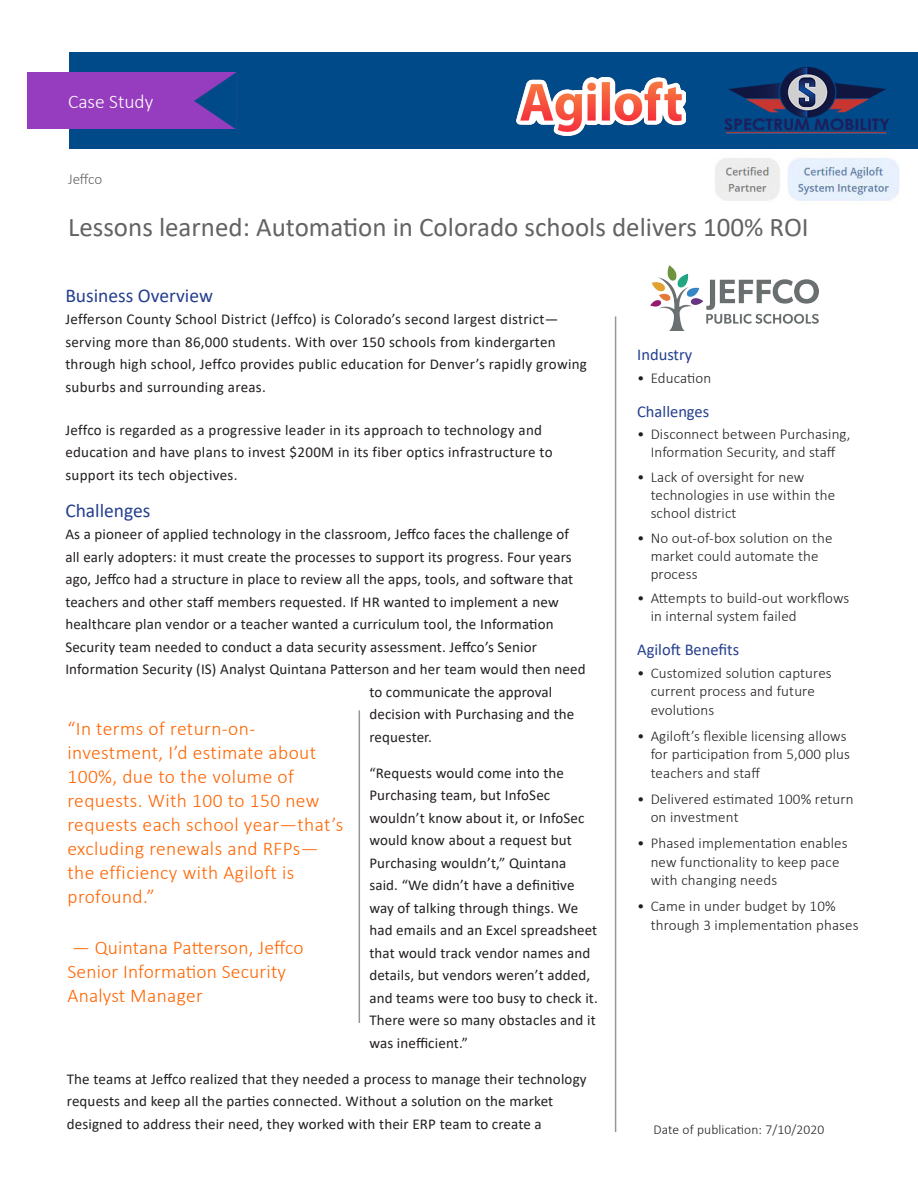
<style>
.page{position:relative;width:918px;height:1188px;background:#fff}
.page>*{position:absolute;margin:0;border:0;box-sizing:border-box;transform-origin:0 0}
.B_title{font:27px "Calibri";color:#636366}
.Quotes{font:300 19.5px/24px "Calibri";letter-spacing:.02em;color:#ff6500}
.Body_Headings{font:19.5px "Calibri";color:#253f8e}
.t1{font:19.5px "Calibri";color:#fff}
.t2{font:300 19.5px "Calibri";color:#fff}
.Bullet_Headings{font:16.5px "Calibri";color:#253f8e}
.Body{font:15px/22.5px "Calibri";letter-spacing:.01em;color:#231f20}
.t3{font:300 15px/18.8px "Calibri";letter-spacing:.01em;color:#231f20}
.Body_Headings-2{font:15px/22.5px "Calibri";letter-spacing:.02em;color:#231f20}
.Body_Headings-3{font:300 15px "Calibri";color:#636366}
.Bullets{font:300 13.5px "Calibri";letter-spacing:.01em;color:#231f20}
</style>
<div class="page">
<div style="left:70px;top:53px;width:848px;height:96px;background:#004a89"></div>
<hr style="left:615px;top:316px;width:1px;height:816px;background:#969696">
<hr style="left:359px;top:710px;width:1px;height:313px;background:#969696">
<div style="left:27px;top:73px;width:208px;height:56px;background:#963cbe"></div>
<svg style="left:193px;top:72px;width:44px;height:58px"></svg>
<img style="left:651px;top:266px;width:168px;height:64px">
<img style="left:517px;top:77px;width:168px;height:59px">
<img style="left:725px;top:67px;width:164px;height:67px">
<img style="left:715px;top:158px;width:185px;height:43px">
<p class="t2" style="left:68px;top:90px;width:87px">Case Study</p>
<p class="t1" style="left:53px;top:91px;width:88px">Case Study</p>
<p class="Body_Headings-3" style="left:68px;top:169px;width:36px">Jeffco</p>
<p class="B_title" style="left:68px;top:209px;width:742px">Lessons learned: Automation in Colorado schools delivers 100% ROI</p>
<p class="Body_Headings" style="left:65px;top:282px;width:149px">Business Overview</p>
<p class="Body_Headings-2" style="left:65px;top:308px;width:523px">Jefferson County School District (Jeffco) is Colorado’s second largest district— serving more than 86,000 students. With over 150 schools from kindergarten through high school, Jeffco provides public education for Denver’s rapidly growing suburbs and surrounding areas.</p>
<p class="Body_Headings-2" style="left:65px;top:418px;width:489px">Jeffco is regarded as a progressive leader in its approach to technology and education and have plans to invest $200M in its fiber optics infrastructure to support its tech objectives.</p>
<p class="Body_Headings" style="left:65px;top:497px;width:87px">Challenges</p>
<p class="Body" style="left:65px;top:522px;width:505px">As a pioneer of applied technology in the classroom, Jeffco faces the challenge of</p>
<p class="Body" style="left:65px;top:545px;width:508px">all early adopters: it must create the processes to support its progress. Four years</p>
<p class="Body" style="left:65px;top:567px;width:509px">ago, Jeffco had a structure in place to review all the apps, tools, and software that</p>
<p class="Body" style="left:65px;top:590px;width:495px">teachers and other staff members requested. If HR wanted to implement a new</p>
<p class="Body" style="left:65px;top:612px;width:490px">healthcare plan vendor or a teacher wanted a curriculum tool, the Information</p>
<p class="Body" style="left:65px;top:635px;width:473px">Security team needed to conduct a data security assessment. Jeffco’s Senior</p>
<p class="Body" style="left:65px;top:657px;width:522px">Information Security (IS) Analyst Quintana Patterson and her team would then need</p>
<p class="Body" style="left:369px;top:680px;width:185px">to communicate the approval</p>
<p class="Body" style="left:369px;top:702px;width:207px">decision with Purchasing and the</p>
<p class="Body" style="left:369px;top:725px;width:64px">requester.</p>
<p class="Body" style="left:369px;top:761px;width:230px">“Requests would come into the<br>Purchasing team, but InfoSec wouldn’t know about it, or InfoSec would know about a request but<br>Purchasing wouldn’t,” Quintana said. “We didn’t have a definitive way of talking through things. We had emails and an Excel spreadsheet that would track vendor names and details, but vendors weren’t added, and teams were too busy to check it.<br>There were so many obstacles and it was inefficient.”</p>
<p class="Body" style="left:67px;top:1067px;width:521px">The teams at Jeffco realized that they needed a process to manage their technology requests and keep all the parties connected. Without a solution on the market designed to address their need, they worked with their ERP team to create a</p>
<p class="Quotes" style="left:68px;top:717px;width:277px">“In terms of return-on&shy;investment, I’d estimate about<br>100%, due to the volume of requests. With 100 to 150 new requests each school year—that’s excluding renewals and RFPs— the efficiency with Agiloft is profound.”</p>
<p class="Quotes" style="left:68px;top:936px;width:238px">— Quintana Patterson, Jeffco<br>Senior Information Security<br>Analyst Manager</p>
<p class="Bullet_Headings" style="left:637px;top:343px;width:57px">Industry</p>
<p class="t3" style="left:637px;top:369px;width:76px">• Education</p>
<p class="Bullet_Headings" style="left:637px;top:400px;width:74px">Challenges</p>
<p class="t3" style="left:637px;top:425px;width:215px;line-height:18px;text-align:center">• Disconnect between Purchasing,<br>Information Security, and staff</p>
<p class="t3" style="left:651px;top:468px;width:186px;line-height:18px;text-indent:-14px">• Lack of oversight for new technologies in use within the school district</p>
<p class="t3" style="left:651px;top:528px;width:183px;line-height:18px;text-indent:-14px">• No out-of-box solution on the market could automate the process</p>
<p class="t3" style="left:651px;top:589px;width:200px;line-height:18px;text-indent:-14px">• Attempts to build-out workflows in internal system failed</p>
<p class="Bullet_Headings" style="left:637px;top:638px;width:104px">Agiloft Benefits</p>
<p class="t3" style="left:651px;top:663px;width:183px;text-indent:-14px">• Customized solution captures current process and future evolutions</p>
<p class="t3" style="left:651px;top:726px;width:201px;text-indent:-14px">• Agiloft’s flexible licensing allows for participation from 5,000 plus teachers and staff</p>
<p class="t3" style="left:651px;top:789px;width:205px;text-indent:-14px">• Delivered estimated 100% return on investment</p>
<p class="t3" style="left:651px;top:833px;width:198px;text-indent:-14px">• Phased implementation enables new functionality to keep pace with changing needs</p>
<p class="t3" style="left:651px;top:896px;width:209px;text-indent:-14px">• Came in under budget by 10% through 3 implementation phases</p>
<p class="Bullets" style="left:653px;top:1121px;width:172px">Date of publication: 7/10/2020</p>
</div>
